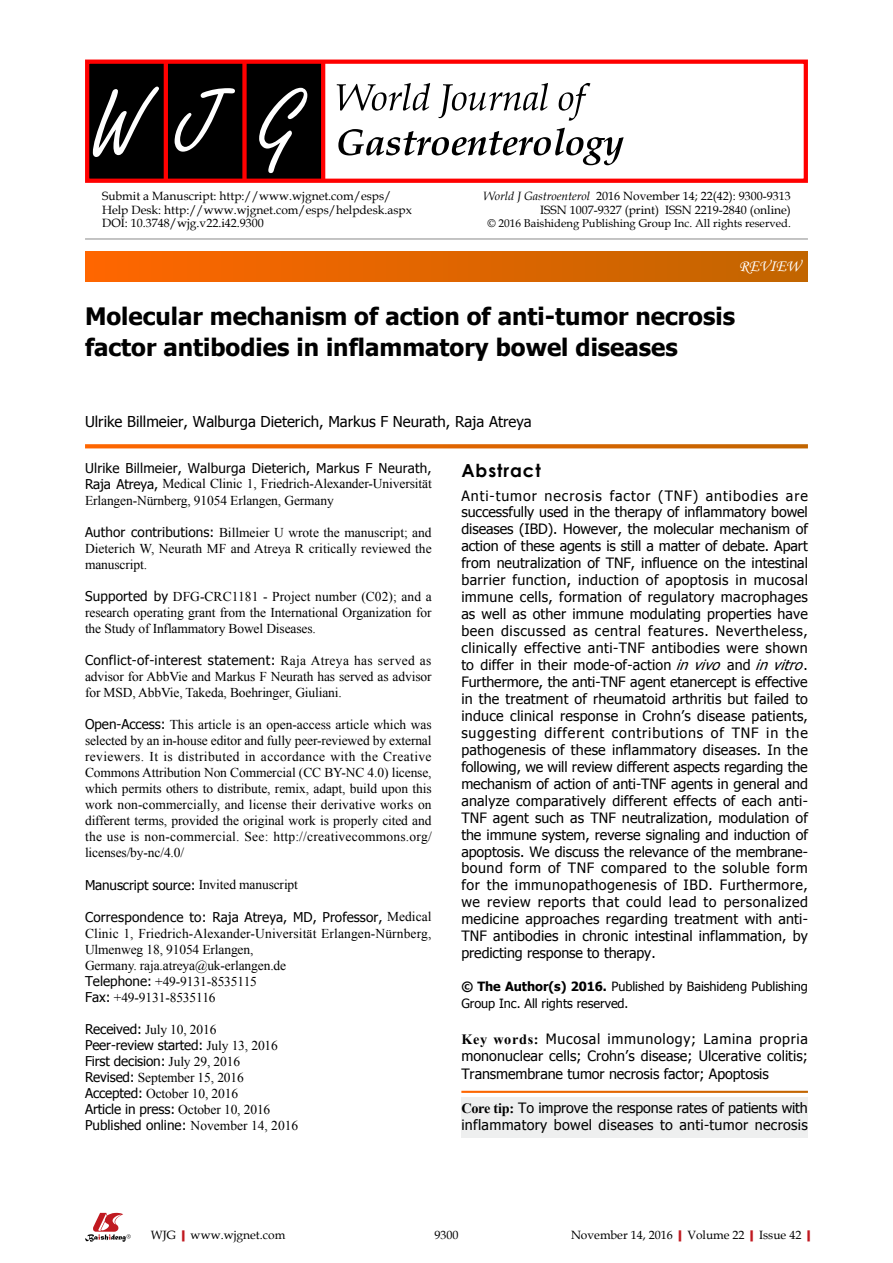
<style>
.page{position:relative;width:893px;height:1263px;background:#fff}
.page>*{position:absolute;margin:0;border:0;box-sizing:border-box;transform-origin:0 0}
.t1{font:700 24px/31.5px "Tahoma";color:#000}
.t2{font:700 18px "Century Gothic";letter-spacing:.05em;color:#000}
.t3{font:16.5px "Monotype Corsiva";color:#fff}
.t4{font:15px "Tahoma";color:#000}
.t5{font:14.25px/17px "Tahoma";letter-spacing:-.005em;color:#000;text-align:justify}
.t6{font:14.25px/17.2px "Tahoma";letter-spacing:.02em;color:#000}
.t7{font:13.5px/16px "Times New Roman";letter-spacing:-.01em;color:#000;text-align:justify}
.t8{font:13.5px "Tahoma";letter-spacing:-.01em;color:#000}
.t9{font:12.75px/17.2px "Tahoma";letter-spacing:-.005em;color:#000}
.t10{font:12px/13.5px "Book Antiqua";color:#000}
.t11{font:11.25px "Book Antiqua";color:#000}
.s1{font-style:italic}
.s2{font-family:"Tahoma"}
.s3{font-family:"Times New Roman"}
.s4{font-weight:700}
.s5{font-family:"Times New Roman";font-weight:700}
.s6{font-weight:700;color:#c01920}
</style>
<div class="page">
<div style="left:461px;top:1097px;width:347px;height:41px;background:#eeefef"></div>
<div style="left:85px;top:252px;width:723px;height:29px;background:linear-gradient(to right,#f60,#c16500)"></div>
<hr style="left:85px;top:239px;width:723px;height:1px;background:#898989">
<div style="left:87px;top:61px;width:236px;height:121px;background:#000"></div>
<hr style="left:164px;top:61px;width:4px;height:121px;background:#f00">
<div style="left:242px;top:61px;width:5px;height:121px;background:#f00"></div>
<hr style="left:321px;top:61px;width:4px;height:121px;background:#f00">
<div style="left:85px;top:60px;width:723px;height:123px;border:4px solid #f00"></div>
<svg style="left:259px;top:88px;width:48px;height:85px"></svg>
<svg style="left:175px;top:88px;width:60px;height:64px"></svg>
<svg style="left:93px;top:87px;width:66px;height:70px"></svg>
<svg style="left:337px;top:83px;width:253px;height:38px"></svg>
<svg style="left:338px;top:128px;width:286px;height:37px"></svg>
<svg style="left:85px;top:444px;width:723px;height:4px;background:#e16d0d"></svg>
<svg style="left:85px;top:1213px;width:46px;height:29px"></svg>
<p class="t10" style="left:102px;top:189px;width:311px">Submit a Manuscript: http://www.wjgnet.com/esps/<br>Help Desk: http://www.wjgnet.com/esps/helpdesk.aspx<br>DOI: 10.3748/wjg.v22.i42.9300</p>
<p class="t10" style="left:483px;top:189px;width:309px;text-align:right"><span class="s1">World J Gastroenterol</span> 2016 November 14; 22(42): 9300-9313<br>ISSN 1007-9327 (print) ISSN 2219-2840 (online)</p>
<p class="t11" style="left:487px;top:215px;width:305px">© 2016 Baishideng Publishing Group Inc. All rights reserved.</p>
<p class="t3" style="left:739px;top:256px;width:63px">REVIEW</p>
<p class="t1" style="left:85px;top:299px;width:651px">Molecular mechanism of action of anti-tumor necrosis factor antibodies in inflammatory bowel diseases</p>
<p class="t4" style="left:85px;top:412px;width:448px">Ulrike Billmeier, Walburga Dieterich, Markus F Neurath, Raja Atreya</p>
<p class="t7" style="left:85px;top:460px;width:348px"><span class="s2">Ulrike Billmeier, Walburga Dieterich, Markus F Neurath, Raja Atreya,</span> Medical Clinic 1, Friedrich-Alexander-Universität Erlangen-Nürnberg, 91054 Erlangen, Germany</p>
<p class="t7" style="left:85px;top:524px;width:348px"><span class="s2">Author contributions:</span> Billmeier U wrote the manuscript; and Dieterich W, Neurath MF and Atreya R critically reviewed the manuscript.</p>
<p class="t7" style="left:85px;top:588px;width:348px"><span class="s2">Supported by</span> DFG-CRC1181 - Project number (C02); and a research operating grant from the International Organization for the Study of Inflammatory Bowel Diseases.</p>
<p class="t7" style="left:85px;top:653px;width:348px"><span class="s2">Conflict-of-interest statement:</span> Raja Atreya has served as advisor for AbbVie and Markus F Neurath has served as advisor for MSD, AbbVie, Takeda, Boehringer, Giuliani.</p>
<p class="t7" style="left:85px;top:716px;width:348px"><span class="s2">Open-Access:</span> This article is an open-access article which was selected by an in-house editor and fully peer-reviewed by external reviewers. It is distributed in accordance with the Creative Commons Attribution Non Commercial (CC BY-NC 4.0) license, which permits others to distribute, remix, adapt, build upon this work non-commercially, and license their derivative works on different terms, provided the original work is properly cited and the use is non-commercial. See: http://creativecommons.org/ licenses/by-nc/4.0/</p>
<p class="t8" style="left:85px;top:876px;width:214px">Manuscript source: <span class="s3">Invited manuscript</span></p>
<p class="t7" style="left:85px;top:909px;width:348px;text-align:left"><span class="s2">Correspondence to: Raja Atreya, MD, Professor,</span> Medical Clinic 1, Friedrich-Alexander-Universität Erlangen-Nürnberg, Ulmenweg 18, 91054 Erlangen,<br>Germany. raja.atreya@uk-erlangen.de<br><span class="s2">Telephone:</span> +49-9131-8535115<br><span class="s2">Fax:</span> +49-9131-8535116</p>
<p class="t7" style="left:85px;top:1021px;width:215px;text-align:left"><span class="s2">Received:</span> July 10, 2016<br><span class="s2">Peer-review started:</span> July 13, 2016<br><span class="s2">First decision:</span> July 29, 2016<br><span class="s2">Revised:</span> September 15, 2016<br><span class="s2">Accepted:</span> October 10, 2016<br><span class="s2">Article in press:</span> October 10, 2016<br><span class="s2">Published online:</span> November 14, 2016</p>
<p class="t2" style="left:461px;top:456px;width:81px">Abstract</p>
<p class="t5" style="left:461px;top:486px;width:348px">Anti-tumor necrosis factor (TNF) antibodies are successfully used in the therapy of inflammatory bowel diseases (IBD). However, the molecular mechanism of action of these agents is still a matter of debate. Apart from neutralization of TNF, influence on the intestinal barrier function, induction of apoptosis in mucosal immune cells, formation of regulatory macrophages as well as other immune modulating properties have been discussed as central features. Nevertheless, clinically effective anti-TNF antibodies were shown to differ in their mode-of-action <span class="s1">invivo</span> and <span class="s1">invitro</span>.<br>Furthermore, the anti-TNF agent etanercept is effective in the treatment of rheumatoid arthritis but failed to induce clinical response in Crohn’s disease patients, suggesting different contributions of TNF in the pathogenesis of these inflammatory diseases. In the following, we will review different aspects regarding the mechanism of action of anti-TNF agents in general and analyze comparatively different effects of each anti-TNF agent such as TNF neutralization, modulation of the immune system, reverse signaling and induction of apoptosis. We discuss the relevance of the membrane&shy;bound form of TNF compared to the soluble form for the immunopathogenesis of IBD. Furthermore, we review reports that could lead to personalized medicine approaches regarding treatment with anti-TNF antibodies in chronic intestinal inflammation, by predicting response to therapy.</p>
<p class="t9" style="left:461px;top:977px;width:348px"><span class="s4">© The Author(s) 2016.</span> Published by Baishideng Publishing<br>Group Inc. All rights reserved.</p>
<p class="t5" style="left:461px;top:1030px;width:348px"><span class="s5">Key words:</span> mucosal immunology; Lamina propria mononuclear cells; Crohn’s disease; ulcerative colitis; Transmembrane tumor necrosis factor; apoptosis</p>
<p class="t6" style="left:461px;top:1099px;width:348px"><span class="s5">Core tip:</span> To improve the response rates of patients with inflammatory bowel diseases to anti-tumor necrosis</p>
<p class="t10" style="left:151px;top:1227px;width:136px">WJG<span class="s6">|</span>www.wjgnet.com</p>
<p class="t10" style="left:434px;top:1227px;width:25px">9300</p>
<p class="t10" style="left:571px;top:1227px;width:246px">November 14, 2016<span class="s6">|</span>Volume 22<span class="s6">|</span>Issue 42<span class="s6">|</span></p>
</div>
